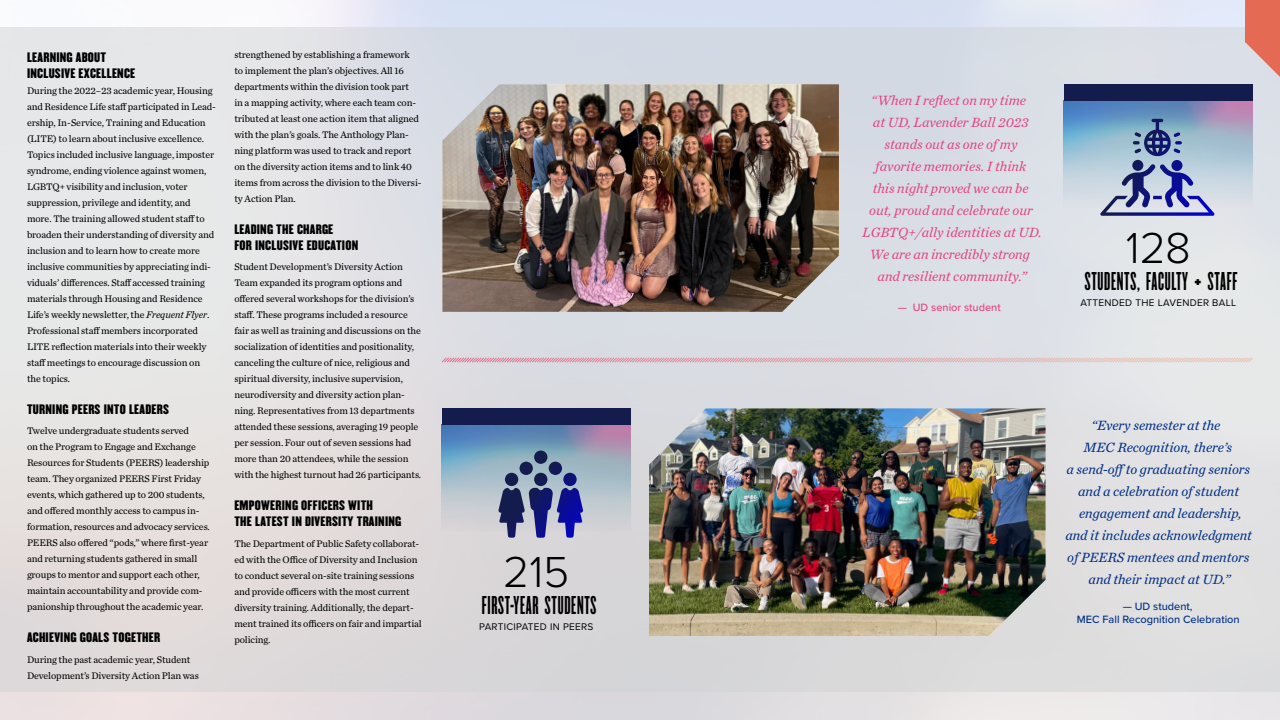
<style>
.page{position:relative;width:1280px;height:720px;background:#fff}
.page>*{position:absolute;margin:0;border:0;box-sizing:border-box;transform-origin:0 0}
.t1{font:300 45px "Proxima Nova";color:#000}
.t2{font:22.5px "Champion Bantamweight";letter-spacing:.03em;color:#000}
.t3{font:italic 14px/22px "Chronicle Text G2";color:#e24585;text-align:center}
.t4{font:italic 14px/22px "Chronicle Text G2";color:#003087;text-align:center}
.Goal_subsection_title{font:12px/16px "Champion Welterweight";letter-spacing:.02em;color:#000}
.t5{font:500 11px/13px "Proxima Nova";color:#003087;text-align:center}
.t6{font:500 11px "Proxima Nova";color:#e24585}
.t7{font:10px/16px "Chronicle Text G2";letter-spacing:-.01em;color:#000}
.t8{font:10px "Proxima Nova";letter-spacing:.03em;color:#000}
.s1{font-style:italic}
</style>
<div class="page">
<div style="left:0;top:28px;width:1280px;height:664px;background:#e0dfe4"></div>
<img style="left:1064px;top:101px;width:189px;height:98px">
<div style="left:1064px;top:84px;width:189px;height:17px;background:#141b4d"></div>
<svg style="left:1100px;top:119px;width:115px;height:97px"></svg>
<svg style="left:1245px;top:0;width:35px;height:77px"></svg>
<img style="left:442px;top:425px;width:189px;height:107px">
<div style="left:442px;top:408px;width:189px;height:17px;background:#141b4d"></div>
<svg style="left:498px;top:451px;width:85px;height:87px;background:#6873a0"></svg>
<img style="left:649px;top:408px;width:397px;height:228px">
<img style="left:442px;top:84px;width:397px;height:228px">
<svg style="left:441px;top:357px;width:812px;height:6px"></svg>
<p class="Goal_subsection_title" style="left:27px;top:48px;width:110px">LEARNING ABOUT<br>INCLUSIVE EXCELLENCE</p>
<p class="t7" style="left:27px;top:82px;width:190px">During the 2022–23 academic year, Housing and Residence Life staff participated in Lead&shy;ership, In-Service, Training and Education (LITE) to learn about inclusive excellence.<br>Topics included inclusive language, imposter syndrome, ending violence against women, LGBTQ+ visibility and inclusion, voter suppression, privilege and identity, and more. The training allowed student staff to broaden their understanding of diversity and inclusion and to learn how to create more inclusive communities by appreciating indi&shy;viduals’ differences. Staff accessed training materials through Housing and Residence Life’s weekly newsletter, the <span class="s1">Frequent Flyer</span>.<br>Professional staff members incorporated LITE reflection materials into their weekly staff meetings to encourage discussion on the topics.</p>
<p class="Goal_subsection_title" style="left:27px;top:400px;width:144px">TURNING PEERS INTO LEADERS</p>
<p class="t7" style="left:27px;top:422px;width:184px">Twelve undergraduate students served<br>on the Program to Engage and Exchange Resources for Students (PEERS) leadership team. They organized PEERS First Friday events, which gathered up to 200 students, and offered monthly access to campus in&shy;formation, resources and advocacy services.<br>PEERS also offered “pods,” where first-year and returning students gathered in small groups to mentor and support each other, maintain accountability and provide com&shy;panionship throughout the academic year.</p>
<p class="Goal_subsection_title" style="left:27px;top:629px;width:135px">ACHIEVING GOALS TOGETHER</p>
<p class="t7" style="left:27px;top:651px;width:173px">During the past academic year, Student<br>Development’s Diversity Action Plan was</p>
<p class="t7" style="left:234px;top:46px;width:189px">strengthened by establishing a framework<br>to implement the plan’s objectives. All 16 departments within the division took part<br>in a mapping activity, where each team con&shy;tributed at least one action item that aligned with the plan’s goals. The Anthology Plan&shy;ning platform was used to track and report on the diversity action items and to link 40 items from across the division to the Diversi&shy;ty Action Plan.</p>
<p class="Goal_subsection_title" style="left:234px;top:220px;width:125px">LEADING THE CHARGE<br>FOR INCLUSIVE EDUCATION</p>
<p class="t7" style="left:234px;top:258px;width:188px">Student Development’s Diversity Action Team expanded its program options and offered several workshops for the division’s staff. These programs included a resource fair as well as training and discussions on the socialization of identities and positionality, canceling the culture of nice, religious and spiritual diversity, inclusive supervision, neurodiversity and diversity action plan&shy;ning. Representatives from 13 departments attended these sessions, averaging 19 people per session. Four out of seven sessions had more than 20 attendees, while the session with the highest turnout had 26 participants.</p>
<p class="Goal_subsection_title" style="left:234px;top:497px;width:169px">EMPOWERING OFFICERS WITH<br>THE LATEST IN DIVERSITY TRAINING</p>
<p class="t7" style="left:234px;top:535px;width:189px">The Department of Public Safety collaborat&shy;ed with the Office of Diversity and Inclusion to conduct several on-site training sessions and provide officers with the most current diversity training. Additionally, the depart&shy;ment trained its officers on fair and impartial policing.</p>
<p class="t1" style="left:503px;top:539px;width:68px">215</p>
<p class="t2" style="left:482px;top:589px;width:116px">FIRST-YEAR STUDENTS</p>
<p class="t8" style="left:479px;top:620px;width:116px">PARTICIPATED IN PEERS</p>
<p class="t3" style="left:862px;top:89px;width:181px">“When I reflect on my time<br>at UD, Lavender Ball 2023 stands out as one of my favorite memories. I think<br>this night proved we can be out, proud and celebrate our<br>LGBTQ+/ally identities at UD.<br>We are an incredibly strong and resilient community.”</p>
<p class="t6" style="left:898px;top:300px;width:104px">— UD senior student</p>
<p class="t1" style="left:1126px;top:215px;width:66px">128</p>
<p class="t2" style="left:1085px;top:265px;width:154px">STUDENTS, FACULTY + STAFF</p>
<p class="t8" style="left:1080px;top:296px;width:157px">ATTENDED THE LAVENDER BALL</p>
<p class="t4" style="left:1065px;top:413px;width:188px">“Every semester at the<br>MEC Recognition, there’s<br>a send-off to graduating seniors and a celebration of student engagement and leadership, and it includes acknowledgment of PEERS mentees and mentors and their impact at UD.”</p>
<p class="t5" style="left:1077px;top:599px;width:164px">— UD student,<br>MEC Fall Recognition Celebration</p>
</div>
